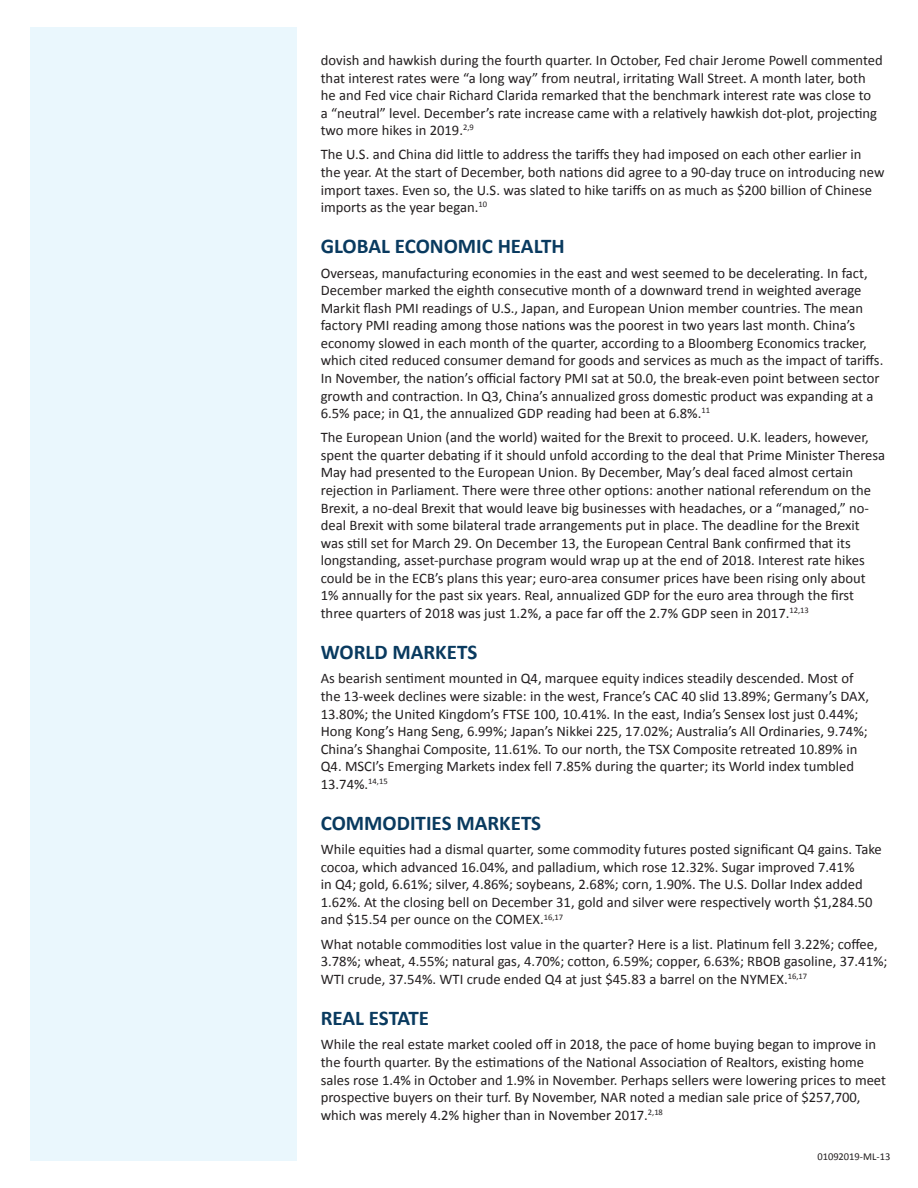
<style>
.page{position:relative;width:918px;height:1188px;background:#fff}
.page>*{position:absolute;margin:0;border:0;box-sizing:border-box;transform-origin:0 0}
.t1{font:700 21px "Calibri";color:#093a5f}
.t2{font:14.7px/17.5px "Calibri";color:#231f20}
.t3{font:10.5px "Calibri";color:#231f20}
</style>
<div class="page">
<div style="left:30px;top:27px;width:267px;height:1134px;background:#eaf7fd"></div>
<p class="t2" style="left:321px;top:51px;width:564px">dovish and hawkish during the fourth quarter. In October, Fed chair Jerome Powell commented that interest rates were “a long way” from neutral, irritating Wall Street. A month later, both he and Fed vice chair Richard Clarida remarked that the benchmark interest rate was close to<br>a “neutral” level. December’s rate increase came with a relatively hawkish dot-plot, projecting two more hikes in 2019.<sup>2,9</sup></p>
<p class="t2" style="left:321px;top:146px;width:565px">The U.S. and China did little to address the tariffs they had imposed on each other earlier in the year. At the start of December, both nations did agree to a 90-day truce on introducing new import taxes. Even so, the U.S. was slated to hike tariffs on as much as $200 billion of Chinese imports as the year began.<sup>10</sup></p>
<p class="t1" style="left:321px;top:233px;width:245px">GLOBAL ECONOMIC HEALTH</p>
<p class="t2" style="left:321px;top:264px;width:564px">Overseas, manufacturing economies in the east and west seemed to be decelerating. In fact, December marked the eighth consecutive month of a downward trend in weighted average Markit flash PMI readings of U.S., Japan, and European Union member countries. The mean factory PMI reading among those nations was the poorest in two years last month. China’s economy slowed in each month of the quarter, according to a Bloomberg Economics tracker, which cited reduced consumer demand for goods and services as much as the impact of tariffs.<br>In November, the nation’s official factory PMI sat at 50.0, the break-even point between sector growth and contraction. In Q3, China’s annualized gross domestic product was expanding at a 6.5% pace; in Q1, the annualized GDP reading had been at 6.8%.<sup>11</sup></p>
<p class="t2" style="left:321px;top:429px;width:566px">The European Union (and the world) waited for the Brexit to proceed. U.K. leaders, however, spent the quarter debating if it should unfold according to the deal that Prime Minister Theresa May had presented to the European Union. By December, May’s deal faced almost certain rejection in Parliament. There were three other options: another national referendum on the Brexit, a no-deal Brexit that would leave big businesses with headaches, or a “managed,” no&shy;deal Brexit with some bilateral trade arrangements put in place. The deadline for the Brexit was still set for March 29. On December 13, the European Central Bank confirmed that its longstanding, asset-purchase program would wrap up at the end of 2018. Interest rate hikes could be in the ECB’s plans this year; euro-area consumer prices have been rising only about 1% annually for the past six years. Real, annualized GDP for the euro area through the first three quarters of 2018 was just 1.2%, a pace far off the 2.7% GDP seen in 2017.<sup>12,13</sup></p>
<p class="t1" style="left:321px;top:639px;width:158px">WORLD MARKETS</p>
<p class="t2" style="left:321px;top:670px;width:550px">As bearish sentiment mounted in Q4, marquee equity indices steadily descended. Most of the 13-week declines were sizable: in the west, France’s CAC 40 slid 13.89%; Germany’s DAX, 13.80%; the United Kingdom’s FTSE 100, 10.41%. In the east, India’s Sensex lost just 0.44%; Hong Kong’s Hang Seng, 6.99%; Japan’s Nikkei 225, 17.02%; Australia’s All Ordinaries, 9.74%; China’s Shanghai Composite, 11.61%. To our north, the TSX Composite retreated 10.89% in Q4. MSCI’s Emerging Markets index fell 7.85% during the quarter; its World index tumbled 13.74%.<sup>14,15</sup></p>
<p class="t1" style="left:321px;top:810px;width:222px">COMMODITIES MARKETS</p>
<p class="t2" style="left:321px;top:841px;width:563px">While equities had a dismal quarter, some commodity futures posted significant Q4 gains. Take cocoa, which advanced 16.04%, and palladium, which rose 12.32%. Sugar improved 7.41%<br>in Q4; gold, 6.61%; silver, 4.86%; soybeans, 2.68%; corn, 1.90%. The U.S. Dollar Index added 1.62%. At the closing bell on December 31, gold and silver were respectively worth $1,284.50 and $15.54 per ounce on the COMEX.<sup>16,17</sup></p>
<p class="t2" style="left:321px;top:935px;width:568px">What notable commodities lost value in the quarter? Here is a list. Platinum fell 3.22%; coffee,<br>3.78%; wheat, 4.55%; natural gas, 4.70%; cotton, 6.59%; copper, 6.63%; RBOB gasoline, 37.41%;<br>WTI crude, 37.54%. WTI crude ended Q4 at just $45.83 a barrel on the NYMEX.<sup>16,17</sup></p>
<p class="t1" style="left:321px;top:1005px;width:110px">REAL ESTATE</p>
<p class="t2" style="left:321px;top:1036px;width:567px">While the real estate market cooled off in 2018, the pace of home buying began to improve in the fourth quarter. By the estimations of the National Association of Realtors, existing home sales rose 1.4% in October and 1.9% in November. Perhaps sellers were lowering prices to meet prospective buyers on their turf. By November, NAR noted a median sale price of $257,700, which was merely 4.2% higher than in November 2017.<sup>2,18</sup></p>
<p class="t3" style="left:817px;top:1150px;width:75px">01092019-ML-13</p>
</div>
